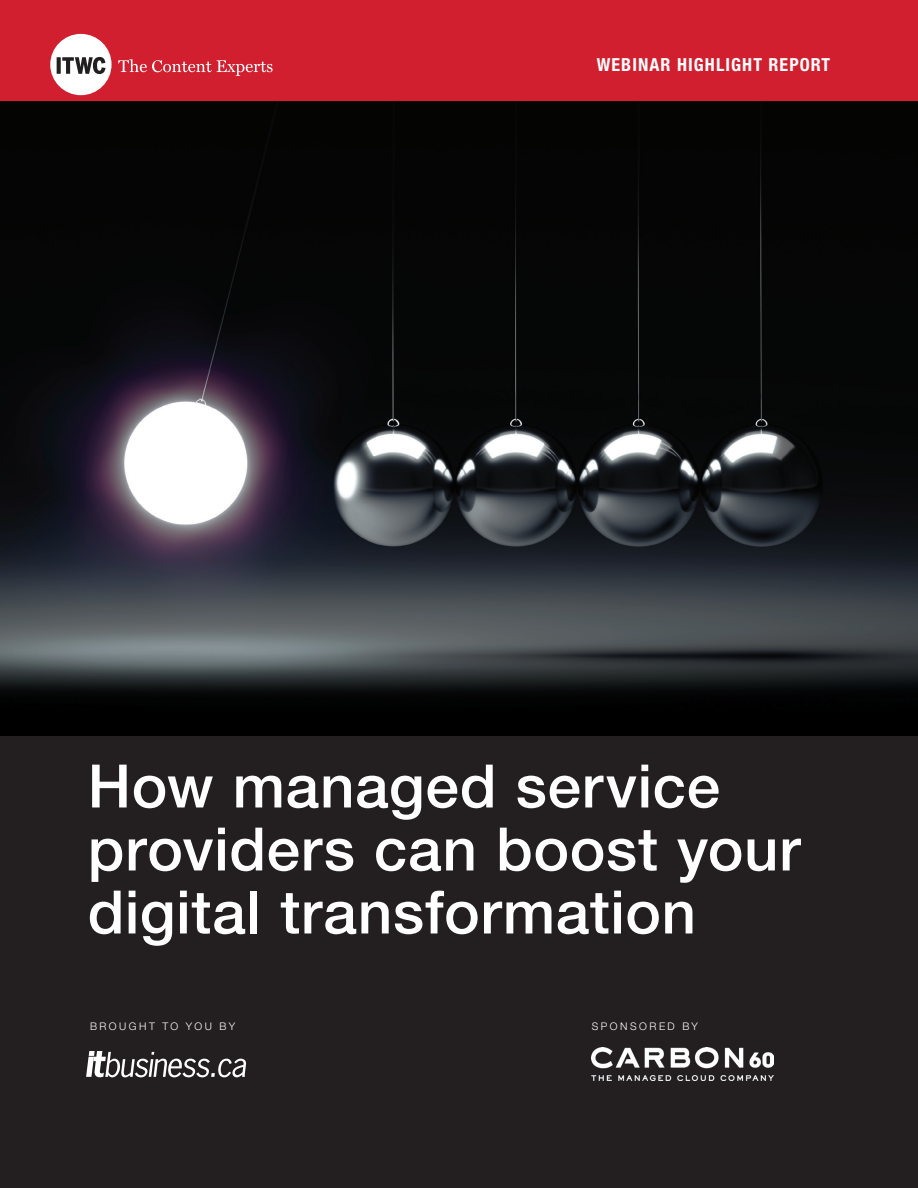
<style>
.page{position:relative;width:918px;height:1188px;background:#fff}
.page>*{position:absolute;margin:0;border:0;box-sizing:border-box;transform-origin:0 0}
.t1{font:500 60px/63px "Helvetica Neue LT Std";letter-spacing:.01em;color:#fff}
.t2{font:700 condensed 18px "Helvetica Neue LT Std";letter-spacing:.06em;color:#fff}
.t3{font:300 10.5px "Helvetica Neue LT Std";letter-spacing:.235em;color:#fff}
</style>
<div class="page">
<div style="left:0;top:0;width:918px;height:101px;background:#d21f2f"></div>
<div style="left:0;top:101px;width:918px;height:1087px;background:#231f20"></div>
<img style="left:0;top:101px;width:918px;height:635px">
<img style="left:1px;top:634px;width:917px;height:102px">
<div style="left:50px;top:34px;width:62px;height:61px;background:#fff;border-radius:50%"></div>
<svg style="left:57px;top:57px;width:49px;height:17px"></svg>
<svg style="left:118px;top:59px;width:155px;height:17px"></svg>
<svg style="left:86px;top:1051px;width:161px;height:26px"></svg>
<img style="left:592px;top:1048px;width:182px;height:33px">
<p class="t2" style="left:597px;top:53px;width:235px">WEBINAR HIGHLIGHT REPORT</p>
<p class="t1" style="left:88px;top:754px;width:714px">How managed service providers can boost your digital transformation</p>
<p class="t3" style="left:90px;top:1020px;width:147px">BROUGHT TO YOU BY</p>
<p class="t3" style="left:592px;top:1020px;width:108px">SPONSORED BY</p>
</div>
